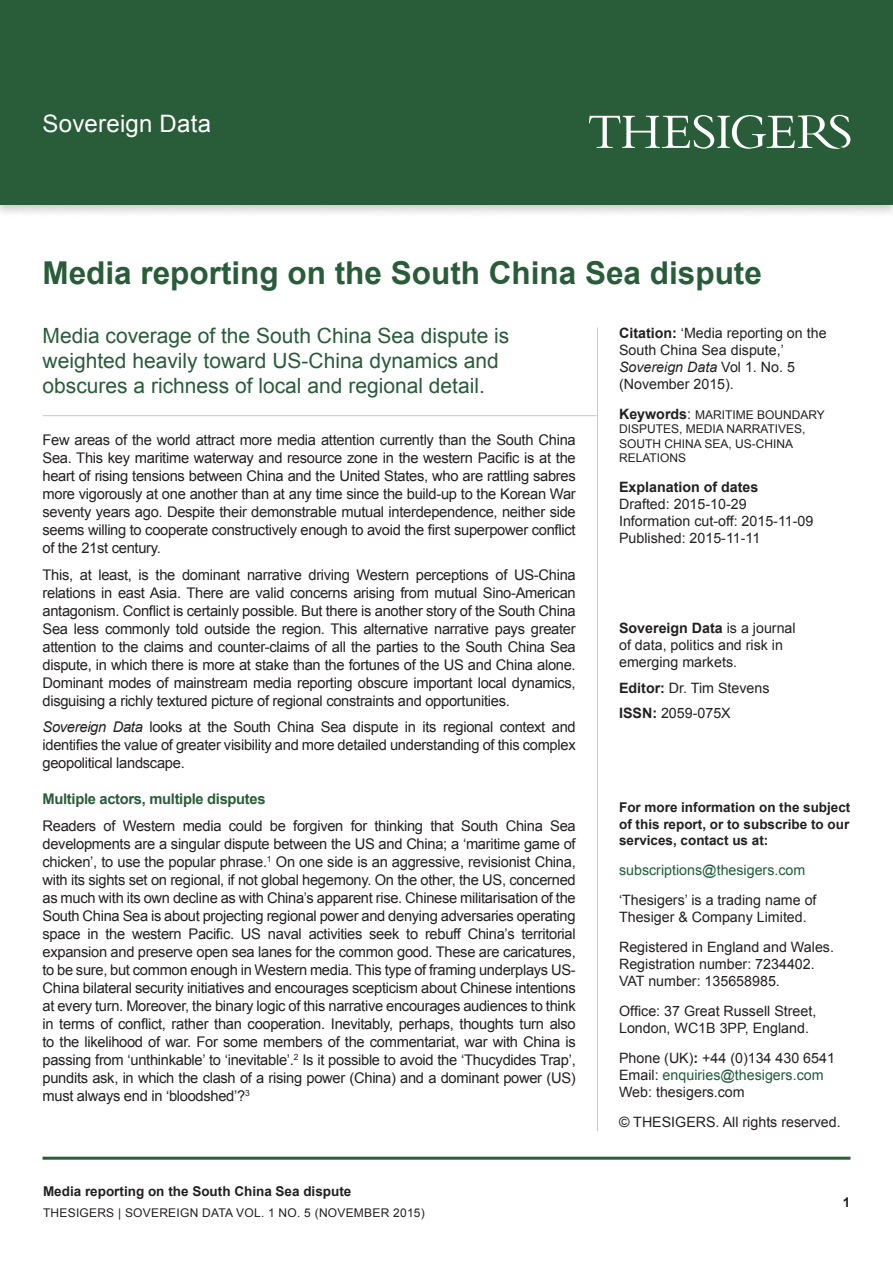
<style>
.page{position:relative;width:893px;height:1263px;background:#fff}
.page>*{position:absolute;margin:0;border:0;box-sizing:border-box;transform-origin:0 0}
.t1{font:700 31.5px "Arial";color:#295c39}
.t2{font:24px "Arial";letter-spacing:.01em;color:#fff}
.t3{font:21px/25.2px "Arial";color:#295c39}
.t4{font:14.7px/18px "Arial";letter-spacing:-.02em;color:#231f20;text-align:justify}
.t5{font:700 14.7px "Arial";letter-spacing:-.02em;color:#295c39}
.t6{font:14.25px/17.1px "Arial";color:#231f20}
.t7{font:14.25px "Arial";color:#1e5b3b}
.t8{font:700 14.25px "Arial";color:#231f20}
.t9{font:700 13.5px/16.2px "Arial";color:#231f20;text-align:justify}
.t10{font:12px/14.4px "Arial";color:#231f20}
.t11{font:12px "Arial";letter-spacing:.02em;color:#231f20}
.s1{font-style:italic}
.s2{font-weight:700}
.s3{font-weight:700;font-size:14.25px}
.s4{font-size:14.25px}
.s5{color:#231f20}
</style>
<div class="page">
<div style="left:0;top:0;width:893px;height:218px;background:#231f20;opacity:.25"></div>
<div style="left:0;top:0;width:893px;height:204px;background:#295c39"></div>
<svg style="left:589px;top:115px;width:261px;height:34px"></svg>
<hr style="left:597px;top:327px;width:1px;height:804px;background:#c7c8ca">
<hr style="left:43px;top:415px;width:554px;height:1px;background:#c7c8ca">
<hr style="left:43px;top:1157px;width:807px;height:3px;background:#295c39">
<p class="t2" style="left:43px;top:108px;width:170px">Sovereign Data</p>
<p class="t1" style="left:43px;top:253px;width:721px">Media reporting on the South China Sea dispute</p>
<p class="t3" style="left:43px;top:323px;width:468px">Media coverage of the South China Sea dispute is weighted heavily toward US-China dynamics and obscures a richness of local and regional detail.</p>
<p class="t4" style="left:43px;top:431px;width:535px">Few areas of the world attract more media attention currently than the South China Sea. This key maritime waterway and resource zone in the western Pacific is at the heart of rising tensions between China and the United States, who are rattling sabres more vigorously at one another than at any time since the build-up to the Korean War seventy years ago. Despite their demonstrable mutual interdependence, neither side seems willing to cooperate constructively enough to avoid the first superpower conflict of the 21st century.</p>
<p class="t4" style="left:43px;top:566px;width:535px">This, at least, is the dominant narrative driving Western perceptions of US-China relations in east Asia. There are valid concerns arising from mutual Sino-American antagonism. Conflict is certainly possible. But there is another story of the South China Sea less commonly told outside the region. This alternative narrative pays greater attention to the claims and counter-claims of all the parties to the South China Sea dispute, in which there is more at stake than the fortunes of the US and China alone.<br>Dominant modes of mainstream media reporting obscure important local dynamics, disguising a richly textured picture of regional constraints and opportunities.</p>
<p class="t4" style="left:43px;top:718px;width:535px"><span class="s1">Sovereign Data</span> looks at the South China Sea dispute in its regional context and identifies the value of greater visibility and more detailed understanding of this complex geopolitical landscape.</p>
<p class="t5" style="left:43px;top:789px;width:225px">Multiple actors, multiple disputes</p>
<p class="t4" style="left:43px;top:817px;width:535px">Readers of Western media could be forgiven for thinking that South China Sea developments are a singular dispute between the US and China; a ‘maritime game of chicken’, to use the popular phrase.<sup>1</sup> On one side is an aggressive, revisionist China, with its sights set on regional, if not global hegemony. On the other, the US, concerned as much with its own decline as with China’s apparent rise. Chinese militarisation of the South China Sea is about projecting regional power and denying adversaries operating space in the western Pacific. US naval activities seek to rebuff China’s territorial expansion and preserve open sea lanes for the common good. These are caricatures, to be sure, but common enough in Western media. This type of framing underplays US-China bilateral security initiatives and encourages scepticism about Chinese intentions at every turn. Moreover, the binary logic of this narrative encourages audiences to think in terms of conflict, rather than cooperation. Inevitably, perhaps, thoughts turn also to the likelihood of war. For some members of the commentariat, war with China is passing from ‘unthinkable’ to ‘inevitable’.<sup>2</sup> Is it possible to avoid the ‘Thucydides Trap’, pundits ask, in which the clash of a rising power (China) and a dominant power (US) must always end in ‘bloodshed’?<sup>3</sup></p>
<p class="t6" style="left:619px;top:324px;width:209px"><span class="s2">Citation:</span> ‘Media reporting on the<br>South China Sea dispute,’<br><span class="s1">Sovereign Data</span> Vol 1. No. 5 (November 2015).</p>
<p class="t10" style="left:619px;top:408px;width:207px"><span class="s3">Keywords</span><span class="s4">:</span> MARITIME BOUNDARY<br>DISPUTES, MEDIA NARRATIVES,<br>SOUTH CHINA SEA, US-CHINA<br>RELATIONS</p>
<p class="t8" style="left:619px;top:478px;width:141px">Explanation of dates</p>
<p class="t6" style="left:619px;top:496px;width:129px">Drafted: 2015-10-29</p>
<p class="t6" style="left:619px;top:513px;width:196px">Information cut-off: 2015-11-09</p>
<p class="t6" style="left:619px;top:530px;width:143px">Published: 2015-11-11</p>
<p class="t6" style="left:619px;top:619px;width:178px"><span class="s2">Sovereign Data</span> is a journal of data, politics and risk in emerging markets.</p>
<p class="t6" style="left:619px;top:679px;width:152px"><span class="s2">Editor:</span> Dr. Tim Stevens</p>
<p class="t6" style="left:619px;top:705px;width:113px"><span class="s2">ISSN:</span> 2059-075X</p>
<p class="t9" style="left:619px;top:800px;width:233px">For more information on the subject of this report, or to subscribe to our services, contact us at:</p>
<p class="t7" style="left:619px;top:860px;width:188px">subscriptions@thesigers.com</p>
<p class="t6" style="left:619px;top:891px;width:199px">‘Thesigers’ is a trading name of<br>Thesiger &amp; Company Limited.</p>
<p class="t6" style="left:619px;top:938px;width:216px">Registered in England and Wales.</p>
<p class="t6" style="left:619px;top:955px;width:197px">Registration number: 7234402.</p>
<p class="t6" style="left:619px;top:972px;width:162px">VAT number: 135658985.</p>
<p class="t6" style="left:619px;top:1002px;width:199px">Office: 37 Great Russell Street,<br>London, WC1B 3PP, England.</p>
<p class="t6" style="left:619px;top:1049px;width:217px">Phone (UK)<span class="s2">:</span> +44 (0)134 430 6541</p>
<p class="t7" style="left:619px;top:1065px;width:206px"><span class="s5">Email:</span> enquiries@thesigers.com</p>
<p class="t6" style="left:619px;top:1083px;width:127px">Web: thesigers.com</p>
<p class="t6" style="left:619px;top:1113px;width:223px">© THESIGERS. All rights reserved.</p>
<p class="t9" style="left:43px;top:1184px;width:310px">Media reporting on the South China Sea dispute</p>
<p class="t11" style="left:43px;top:1205px;width:383px">THESIGERS | SOVEREIGN DATA VOL. 1 NO. 5 (NOVEMBER 2015)</p>
<p class="t9" style="left:843px;top:1195px;width:9px">1</p>
</div>
